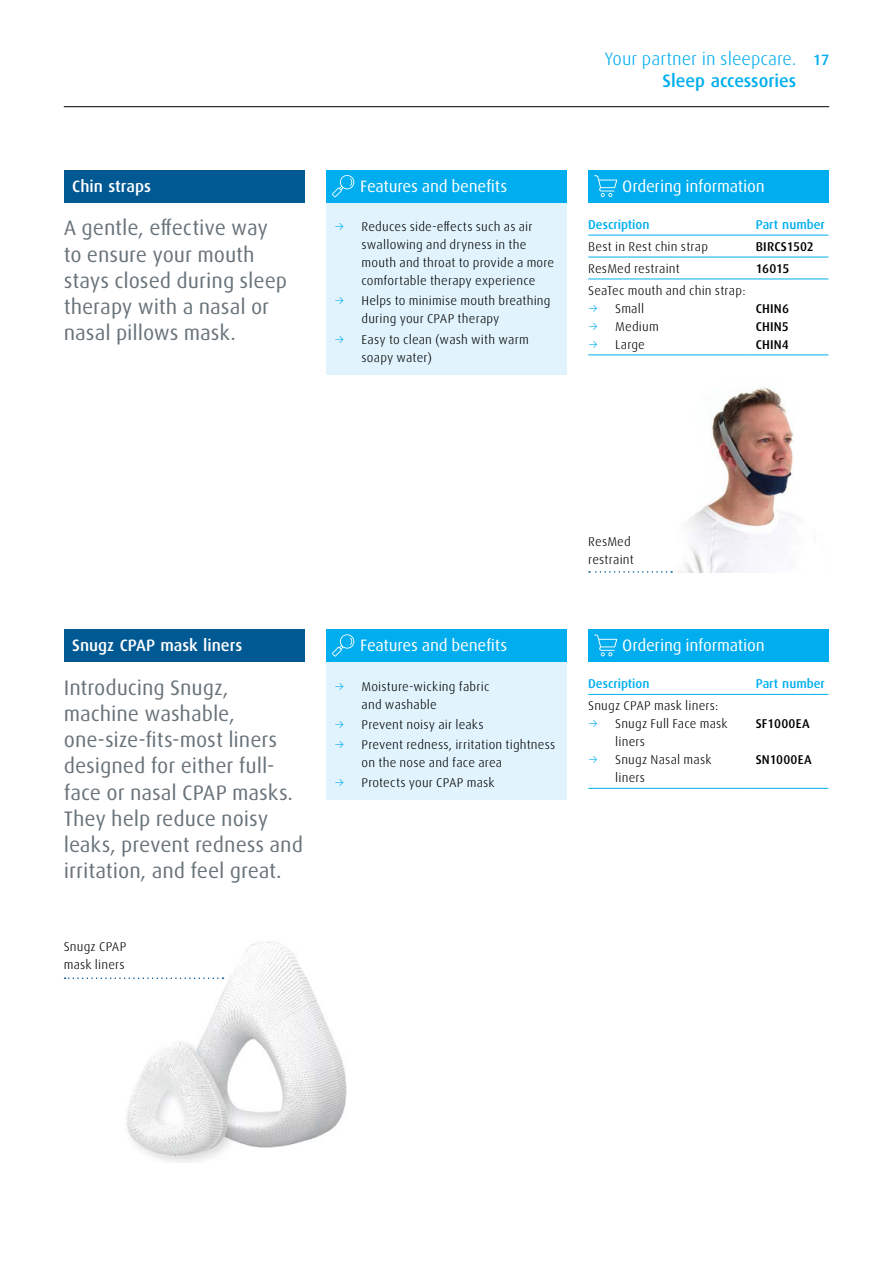
<style>
.page{position:relative;width:893px;height:1263px;background:#fff}
.page>*{position:absolute;margin:0;border:0;box-sizing:border-box;transform-origin:0 0}
.Intro_para_Grey__Span{font:21px/26.2px "Linde Dax Global";letter-spacing:-.005em;color:#68737a}
.t1{font:300 18px/22px "Linde Dax Global";color:#00aeef}
.Sub_02{font:16.5px "Linde Dax Global";letter-spacing:-.015em;color:#fff}
.Heading_Body_Copy{font:500 16.5px "Linde Dax Global";color:#fff}
.Body_Black_0pt_below{font:300 12.75px/18px "Linde Dax Global";letter-spacing:.01em;color:#000}
.Body_Black{font:300 12.75px/18px "Linde Dax Global";letter-spacing:.015em;color:#000}
.Body_Black_medium{font:500 12.75px/18px "Linde Dax Global";letter-spacing:.015em;color:#000;text-align:justify}
.Sub_03_Cyan{font:500 12.75px "Linde Dax Global";color:#00aeef}
.s1{color:#00aeef}
.s2{font-weight:500;font-size:15px}
.s3{font-weight:500}
</style>
<div class="page">
<img style="left:679px;top:387px;width:115px;height:186px">
<hr style="left:588px;top:235px;width:162px;height:1px;background:#00aeef">
<hr style="left:588px;top:257px;width:162px;height:1px;background:#00aeef">
<hr style="left:588px;top:279px;width:162px;height:1px;background:#00aeef">
<hr style="left:588px;top:354px;width:162px;height:1px;background:#00aeef">
<hr style="left:750px;top:235px;width:78px;height:1px;background:#00aeef">
<hr style="left:750px;top:257px;width:78px;height:1px;background:#00aeef">
<hr style="left:750px;top:279px;width:78px;height:1px;background:#00aeef">
<hr style="left:750px;top:354px;width:78px;height:1px;background:#00aeef">
<div style="left:588px;top:170px;width:241px;height:32px;background:#00aeef"></div>
<svg style="left:594px;top:175px;width:23px;height:22px"></svg>
<div style="left:326px;top:202px;width:241px;height:172px;background:#e1f4fd"></div>
<div style="left:326px;top:170px;width:241px;height:32px;background:#00aeef"></div>
<svg style="left:332px;top:175px;width:22px;height:22px"></svg>
<div style="left:64px;top:170px;width:241px;height:32px;background:#005993"></div>
<svg style="left:589px;top:571px;width:83px;height:2px"></svg>
<hr style="left:588px;top:694px;width:162px;height:1px;background:#00aeef">
<hr style="left:588px;top:788px;width:162px;height:1px;background:#00aeef">
<hr style="left:750px;top:694px;width:78px;height:1px;background:#00aeef">
<hr style="left:750px;top:788px;width:78px;height:1px;background:#00aeef">
<div style="left:588px;top:629px;width:241px;height:32px;background:#00aeef"></div>
<svg style="left:594px;top:634px;width:23px;height:22px"></svg>
<div style="left:326px;top:661px;width:241px;height:139px;background:#e1f4fd"></div>
<div style="left:326px;top:629px;width:241px;height:32px;background:#00aeef"></div>
<svg style="left:332px;top:634px;width:22px;height:22px"></svg>
<div style="left:64px;top:629px;width:241px;height:32px;background:#005993"></div>
<img style="left:127px;top:941px;width:220px;height:222px">
<svg style="left:65px;top:977px;width:158px;height:2px"></svg>
<hr style="left:64px;top:106px;width:765px;height:1px;background:#000">
<p class="Heading_Body_Copy" style="left:72px;top:176px;width:80px">Chin straps</p>
<p class="Sub_02" style="left:360px;top:176px;width:149px">Features and benefits</p>
<p class="Intro_para_Grey__Span" style="left:64px;top:215px;width:225px">A gentle, effective way to ensure your mouth stays closed during sleep therapy with a nasal or nasal pillows mask.</p>
<p class="Body_Black_0pt_below" style="left:361px;top:218px;width:194px;text-indent:-27px"><span class="s1">→</span> Reduces side-effects such as air swallowing and dryness in the mouth and throat to provide a more comfortable therapy experience</p>
<p class="Body_Black_0pt_below" style="left:361px;top:292px;width:191px;text-indent:-27px"><span class="s1">→</span> Helps to minimise mouth breathing during your CPAP therapy</p>
<p class="Body_Black_0pt_below" style="left:361px;top:330px;width:169px;text-indent:-27px"><span class="s1">→</span> Easy to clean (wash with warm soapy water)</p>
<h2 class="t1" style="left:663px;top:48px;width:168px;text-indent:-58px">Your partner in sleepcare. <span class="s2">17<br></span><span class="s3">Sleep accessories</span></h2>
<p class="Sub_02" style="left:622px;top:176px;width:144px">Ordering information</p>
<p class="Sub_03_Cyan" style="left:588px;top:217px;width:63px">Description</p>
<p class="Sub_03_Cyan" style="left:756px;top:217px;width:71px">Part number</p>
<p class="Body_Black" style="left:588px;top:238px;width:121px">Best in Rest chin strap</p>
<p class="Body_Black_medium" style="left:756px;top:238px;width:60px">BIRCS1502</p>
<p class="Body_Black" style="left:588px;top:260px;width:93px">ResMed restraint</p>
<p class="Body_Black_medium" style="left:756px;top:260px;width:35px">16015</p>
<p class="Body_Black_0pt_below" style="left:588px;top:281px;width:159px">SeaTec mouth and chin strap:</p>
<p class="Body_Black_0pt_below" style="left:588px;top:299px;width:57px"><span class="s1">→</span> Small</p>
<p class="Body_Black_0pt_below" style="left:588px;top:317px;width:72px"><span class="s1">→</span> Medium</p>
<p class="Body_Black_0pt_below" style="left:588px;top:335px;width:58px"><span class="s1">→</span> Large</p>
<p class="Body_Black_medium" style="left:756px;top:299px;width:35px">CHIN6<br>CHIN5<br>CHIN4</p>
<p class="Heading_Body_Copy" style="left:72px;top:635px;width:171px">Snugz CPAP mask liners</p>
<p class="Intro_para_Grey__Span" style="left:64px;top:674px;width:241px">Introducing Snugz, machine washable, one-size-fits-most liners designed for either full&shy;face or nasal CPAP masks.<br>They help reduce noisy leaks, prevent redness and irritation, and feel great.</p>
<p class="Body_Black" style="left:64px;top:937px;width:64px">Snugz CPAP mask liners</p>
<p class="Sub_02" style="left:360px;top:635px;width:149px">Features and benefits</p>
<p class="Body_Black_0pt_below" style="left:361px;top:677px;width:129px;text-indent:-27px"><span class="s1">→</span> Moisture-wicking fabric and washable</p>
<p class="Body_Black_0pt_below" style="left:334px;top:715px;width:151px"><span class="s1">→</span> Prevent noisy air leaks</p>
<p class="Body_Black_0pt_below" style="left:361px;top:735px;width:195px;text-indent:-27px"><span class="s1">→</span> Prevent redness, irritation tightness on the nose and face area</p>
<p class="Body_Black_0pt_below" style="left:334px;top:773px;width:162px"><span class="s1">→</span> Protects your CPAP mask</p>
<p class="Body_Black" style="left:588px;top:533px;width:47px">ResMed restraint</p>
<p class="Sub_02" style="left:622px;top:635px;width:144px">Ordering information</p>
<p class="Sub_03_Cyan" style="left:588px;top:676px;width:63px">Description</p>
<p class="Sub_03_Cyan" style="left:756px;top:676px;width:71px">Part number</p>
<p class="Body_Black_0pt_below" style="left:588px;top:697px;width:132px">Snugz CPAP mask liners:</p>
<p class="Body_Black_0pt_below" style="left:615px;top:715px;width:114px;text-indent:-27px"><span class="s1">→</span> Snugz Full Face mask liners</p>
<p class="Body_Black_0pt_below" style="left:615px;top:751px;width:98px;text-indent:-27px"><span class="s1">→</span> Snugz Nasal mask liners</p>
<p class="Body_Black_medium" style="left:756px;top:715px;width:55px">SF1000EA</p>
<p class="Body_Black_medium" style="left:756px;top:751px;width:58px">SN1000EA</p>
</div>
